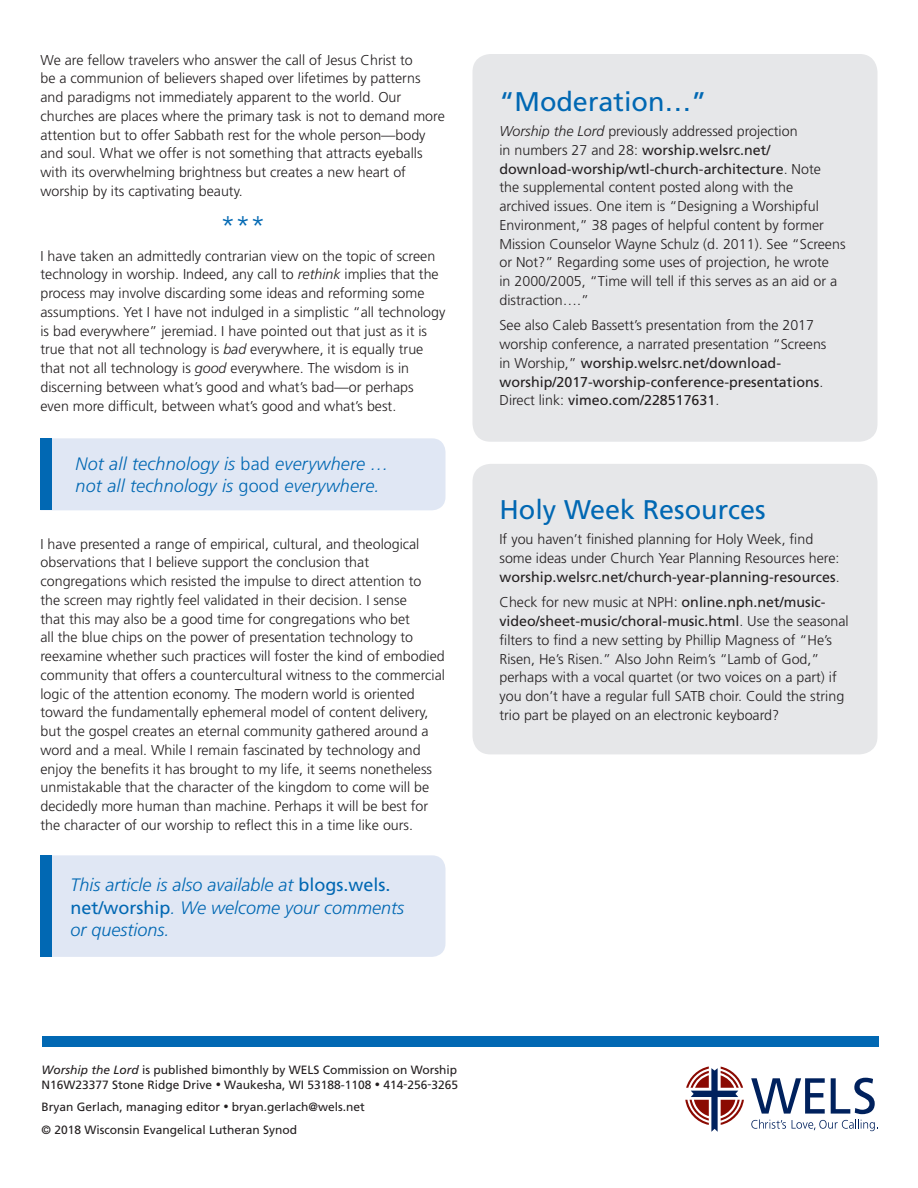
<style>
.page{position:relative;width:918px;height:1188px;background:#fff}
.page>*{position:absolute;margin:0;border:0;box-sizing:border-box;transform-origin:0 0}
.t1{font:27px "Frutiger LT Std";color:#0168b3}
.t2{font:300 27px "Frutiger LT Std";color:#0168b3}
.t3{font:italic 300 18px/22.5px "Frutiger LT Std";color:#0168b3}
.t4{font:300 14.25px/18.8px "Frutiger LT Std";color:#231f20}
._9_5_Body_Text{font:12px/22.5px "Frutiger LT Std";color:#231f20}
.s1{font-style:italic}
.s2{font-style:normal}
.s3{font-weight:400;font-style:normal}
.s4{font-weight:400}
.s5{font-size:10.5px}
</style>
<div class="page">
<svg style="left:685px;top:1066px;width:59px;height:66px"></svg>
<svg style="left:751px;top:1078px;width:127px;height:53px"></svg>
<div style="left:42px;top:1036px;width:837px;height:11px;background:#0168b3"></div>
<div style="left:472px;top:54px;width:406px;height:388px;background:#e6e7e9;border-radius:18px"></div>
<div style="left:472px;top:464px;width:406px;height:290px;background:#e6e7e9;border-radius:18px"></div>
<div style="left:52px;top:438px;width:394px;height:72px;background:#e0e7f4"></div>
<div style="left:40px;top:438px;width:12px;height:72px;background:#0168b3"></div>
<div style="left:52px;top:855px;width:394px;height:102px;background:#e0e7f4"></div>
<div style="left:40px;top:855px;width:12px;height:102px;background:#0168b3"></div>
<p class="t4" style="left:40px;top:51px;width:406px">We are fellow travelers who answer the call of Jesus Christ to<br>be a communion of believers shaped over lifetimes by patterns and paradigms not immediately apparent to the world. Our churches are places where the primary task is not to demand more attention but to offer Sabbath rest for the whole person—body and soul. What we offer is not something that attracts eyeballs with its overwhelming brightness but creates a new heart of worship by its captivating beauty.</p>
<p class="t2" style="left:220px;top:210px;width:47px">***</p>
<p class="t4" style="left:40px;top:247px;width:406px">I have taken an admittedly contrarian view on the topic of screen technology in worship. Indeed, any call to <span class="s1">rethink</span> implies that the process may involve discarding some ideas and reforming some assumptions. Yet I have not indulged in a simplistic “all technology is bad everywhere” jeremiad. I have pointed out that just as it is true that not all technology is <span class="s1">bad</span> everywhere, it is equally true that not all technology is <span class="s1">good</span> everywhere. The wisdom is in discerning between what’s good and what’s bad—or perhaps even more difficult, between what’s good and what’s best.</p>
<p class="t3" style="left:76px;top:453px;width:315px">Not all technology is <span class="s2">bad</span> everywhere … not all technology is <span class="s2">good</span> everywhere.</p>
<p class="t4" style="left:40px;top:535px;width:406px">I have presented a range of empirical, cultural, and theological observations that I believe support the conclusion that congregations which resisted the impulse to direct attention to<br>the screen may rightly feel validated in their decision. I sense<br>that this may also be a good time for congregations who bet<br>all the blue chips on the power of presentation technology to reexamine whether such practices will foster the kind of embodied community that offers a countercultural witness to the commercial logic of the attention economy. The modern world is oriented toward the fundamentally ephemeral model of content delivery, but the gospel creates an eternal community gathered around a word and a meal. While I remain fascinated by technology and enjoy the benefits it has brought to my life, it seems nonetheless unmistakable that the character of the kingdom to come will be decidedly more human than machine. Perhaps it will be best for the character of our worship to reflect this in a time like ours.</p>
<p class="t3" style="left:70px;top:874px;width:335px">This article is also available at <span class="s3">blogs.wels. net/worship</span>. We welcome your comments or questions.</p>
<p class="t1" style="left:500px;top:85px;width:209px">“Moderation…”</p>
<p class="t4" style="left:500px;top:122px;width:348px"><span class="s1">Worship the Lord</span> previously addressed projection<br>in numbers 27 and 28: <span class="s4">worship.welsrc.net/ download-worship/wtl-church-architecture</span>. Note<br>the supplemental content posted along with the archived issues. One item is “Designing a Worshipful Environment,” 38 pages of helpful content by former Mission Counselor Wayne Schulz (d. 2011). See “Screens or Not?” Regarding some uses of projection, he wrote<br>in 2000/2005, “Time will tell if this serves as an aid or a distraction….”</p>
<p class="t4" style="left:500px;top:316px;width:329px">See also Caleb Bassett’s presentation from the 2017 worship conference, a narrated presentation “Screens in Worship,” <span class="s4">worship.welsrc.net/download&shy;worship/2017-worship-conference-presentations</span>.<br>Direct link: <span class="s4">vimeo.com/228517631</span>.</p>
<p class="t1" style="left:500px;top:494px;width:268px">Holy Week Resources</p>
<p class="t4" style="left:500px;top:530px;width:342px">If you haven’t finished planning for Holy Week, find some ideas under Church Year Planning Resources here: <span class="s4">worship.welsrc.net/church-year-planning-resources</span>.</p>
<p class="t4" style="left:500px;top:593px;width:351px">Check for new music at NPH: <span class="s4">online.nph.net/music&shy;video/sheet-music/choral-music.html</span>. Use the seasonal filters to find a new setting by Phillip Magness of “He’s Risen, He’s Risen.” Also John Reim’s “Lamb of God,” perhaps with a vocal quartet (or two voices on a part) if you don’t have a regular full SATB choir. Could the string trio part be played on an electronic keyboard?</p>
<p class="_9_5_Body_Text" style="left:42px;top:1058px;width:417px"><span class="s1">Worship the Lord</span> is published bimonthly by WELS Commission on Worship</p>
<p class="_9_5_Body_Text" style="left:42px;top:1073px;width:418px">N16W23377 Stone Ridge Drive <span class="s5">•</span> Waukesha, WI 53188-1108 <span class="s5">•</span> 414-256-3265<br>Bryan Gerlach, managing editor <span class="s5">•</span> bryan.gerlach@wels.net<br>© 2018 Wisconsin Evangelical Lutheran Synod</p>
</div>
